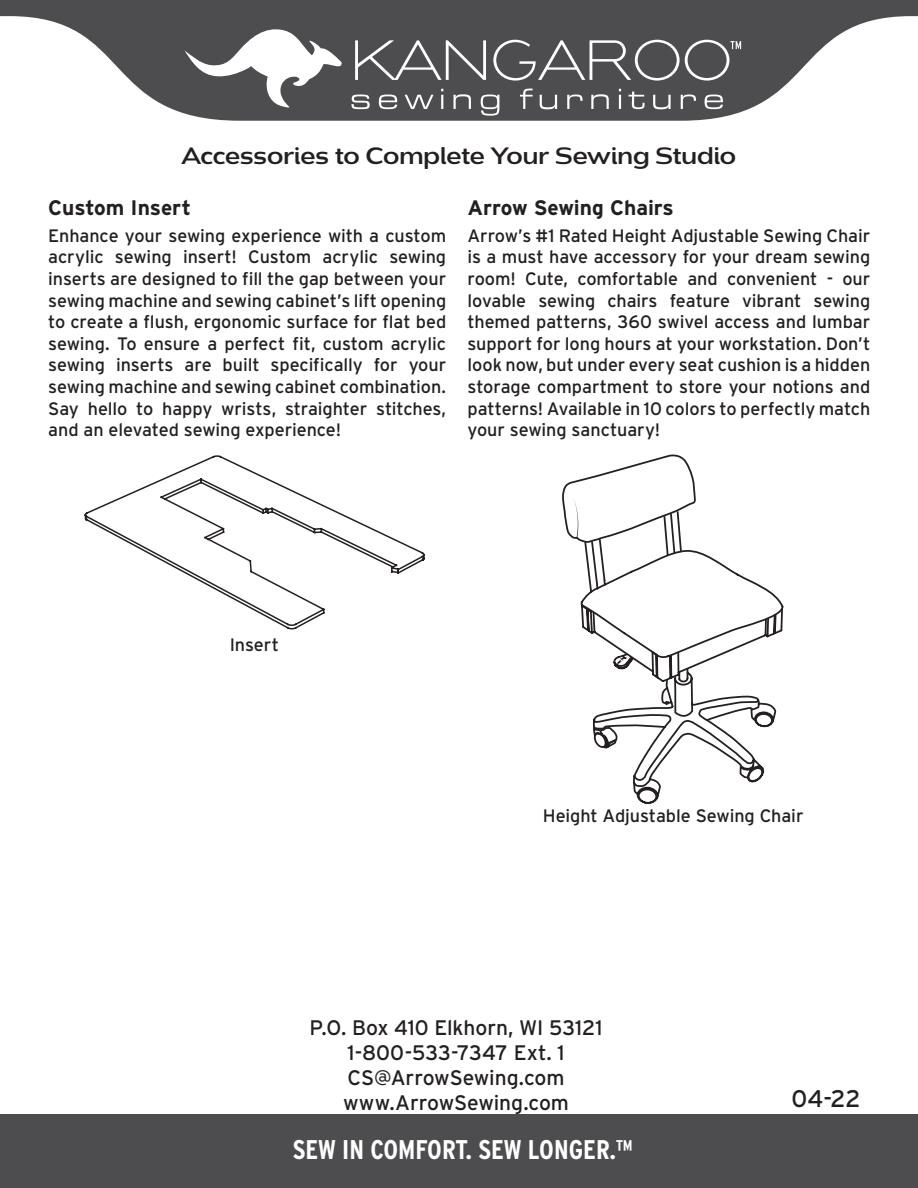
<style>
.page{position:relative;width:918px;height:1188px;background:#fff}
.page>*{position:absolute;margin:0;border:0;box-sizing:border-box;transform-origin:0 0}
.t1{font:700 27px "Interstate Condensed";color:#fff}
.t2{font:24px "Interstate";color:#231f20}
.t3{font:700 22.5px "Dienstag";letter-spacing:-.005em;color:#231f20}
.t4{font:21px/25.2px "Interstate";letter-spacing:-.005em;color:#231f20;text-align:center}
.t5{font:700 21px "Interstate";color:#231f20}
.t6{font:18px/21.6px "Interstate";letter-spacing:-.005em;color:#231f20;text-align:justify}
</style>
<div class="page">
<div style="left:0;top:1114px;width:918px;height:74px;background:#4d4d4f"></div>
<svg style="left:0;top:0;width:918px;height:121px;fill:#4d4d4f"></svg>
<svg style="left:351px;top:95px;width:19px;height:14px"></svg>
<svg style="left:379px;top:95px;width:18px;height:14px"></svg>
<svg style="left:405px;top:95px;width:29px;height:14px"></svg>
<svg style="left:441px;top:89px;width:2px;height:20px"></svg>
<svg style="left:454px;top:94px;width:17px;height:15px"></svg>
<svg style="left:481px;top:95px;width:18px;height:21px"></svg>
<svg style="left:520px;top:89px;width:13px;height:20px"></svg>
<svg style="left:540px;top:95px;width:17px;height:14px"></svg>
<svg style="left:567px;top:95px;width:16px;height:14px"></svg>
<svg style="left:591px;top:94px;width:18px;height:15px"></svg>
<svg style="left:619px;top:89px;width:2px;height:20px"></svg>
<svg style="left:629px;top:92px;width:16px;height:17px"></svg>
<svg style="left:653px;top:95px;width:18px;height:14px"></svg>
<svg style="left:681px;top:95px;width:15px;height:14px"></svg>
<svg style="left:705px;top:95px;width:18px;height:14px"></svg>
<svg style="left:184px;top:25px;width:159px;height:84px"></svg>
<svg style="left:355px;top:40px;width:131px;height:40px;background:#6e6e70"></svg>
<svg style="left:493px;top:40px;width:248px;height:41px;background:#6a6a6c"></svg>
<svg style="left:592px;top:684px;width:185px;height:120px"></svg>
<svg style="left:592px;top:727px;width:27px;height:23px"></svg>
<svg style="left:562px;top:454px;width:222px;height:230px"></svg>
<svg style="left:84px;top:455px;width:341px;height:175px"></svg>
<p class="t3" style="left:182px;top:141px;width:556px">Accessories to Complete Your Sewing Studio</p>
<p class="t5" style="left:48px;top:196px;width:144px">Custom Insert</p>
<p class="t5" style="left:468px;top:196px;width:208px">Arrow Sewing Chairs</p>
<p class="t6" style="left:48px;top:225px;width:400px">Enhance your sewing experience with a custom acrylic sewing insert! Custom acrylic sewing inserts are designed to fill the gap between your sewing machine and sewing cabinet’s lift opening to create a flush, ergonomic surface for flat bed sewing. To ensure a perfect fit, custom acrylic sewing inserts are built specifically for your sewing machine and sewing cabinet combination.<br>Say hello to happy wrists, straighter stitches, and an elevated sewing experience!</p>
<p class="t6" style="left:468px;top:225px;width:404px">Arrow’s #1 Rated Height Adjustable Sewing Chair is a must have accessory for your dream sewing room! Cute, comfortable and convenient - our lovable sewing chairs feature vibrant sewing themed patterns, 360 swivel access and lumbar support for long hours at your workstation. Don’t look now, but under every seat cushion is a hidden storage compartment to store your notions and patterns! Available in 10 colors to perfectly match your sewing sanctuary!</p>
<p class="t6" style="left:230px;top:634px;width:51px">Insert</p>
<p class="t6" style="left:543px;top:805px;width:262px">Height Adjustable Sewing Chair</p>
<p class="t4" style="left:310px;top:1015px;width:294px">P.O. Box 410 Elkhorn, WI 53121<br>1-800-533-7347 Ext. 1<br>CS@ArrowSewing.com www.ArrowSewing.com</p>
<h1 class="t1" style="left:293px;top:1134px;width:342px">SEW IN COMFORT. SEW LONGER.™</h1>
<h2 class="t2" style="left:792px;top:1085px;width:71px">04-22</h2>
</div>
